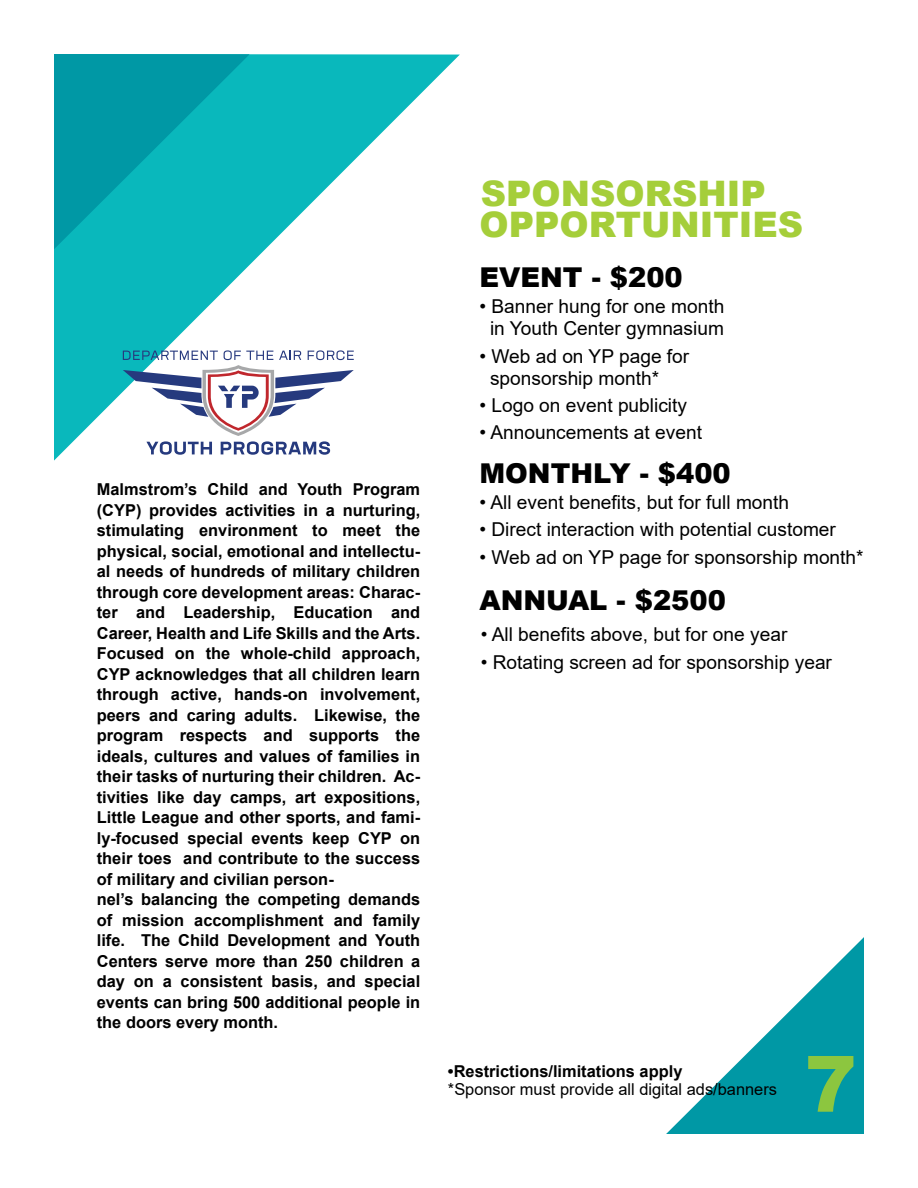
<style>
.page{position:relative;width:918px;height:1188px;background:#fff}
.page>*{position:absolute;margin:0;border:0;box-sizing:border-box;transform-origin:0 0}
.t1{font:900 77.85px "Arial";color:#8cc63f}
.t2{font:900 35.1px/31.3px "Arial";color:#a5ce3a}
.t3{font:900 27.3px "Arial";color:#000}
.t4{font:19.2px/27.3px "Arial";color:#000}
.t5{font:700 16.35px/20.5px "Arial";color:#000}
.t6{font:16.35px "Arial";color:#000}
</style>
<div class="page">
<svg style="left:666px;top:937px;width:198px;height:197px"></svg>
<svg style="left:54px;top:54px;width:406px;height:407px"></svg>
<svg style="left:54px;top:54px;width:196px;height:195px;background:#04a8b0"></svg>
<svg style="left:123px;top:350px;width:231px;height:105px"></svg>
<p class="t5" style="left:97px;top:481px;width:325px">Malmstrom’s Child and Youth Program (CYP) provides activities in a nurturing, stimulating environment to meet the physical, social, emotional and intellectu&shy;al needs of hundreds of military children through core development areas: Charac&shy;ter and Leadership, Education and Career, Health and Life Skills and the Arts.<br>Focused on the whole-child approach, CYP acknowledges that all children learn through active, hands-on involvement, peers and caring adults. Likewise, the program respects and supports the ideals, cultures and values of families in their tasks of nurturing their children. Ac&shy;tivities like day camps, art expositions, Little League and other sports, and fami&shy;ly-focused special events keep CYP on their toes and contribute to the success of military and civilian person-<br>nel’s balancing the competing demands of mission accomplishment and family life. The Child Development and Youth Centers serve more than 250 children a day on a consistent basis, and special events can bring 500 additional people in the doors every month.</p>
<h2 class="t2" style="left:479px;top:179px;width:325px">SPONSORSHIP<br>OPPORTUNITIES</h2>
<h3 class="t3" style="left:479px;top:266px;width:205px">EVENT - $200</h3>
<p class="t4" style="left:479px;top:298px;width:246px;line-height:21.9px;text-align:center">ï Banner hung for one month in Youth Center gymnasium</p>
<p class="t4" style="left:490px;top:347px;width:201px;line-height:21.9px;text-indent:-11px">ï Web ad on YP page for sponsorship month*</p>
<p class="t4" style="left:479px;top:393px;width:224px">ï Logo on event publicity<br>ï Announcements at event</p>
<h3 class="t3" style="left:479px;top:462px;width:253px">MONTHLY - $400</h3>
<p class="t4" style="left:479px;top:490px;width:386px">ï All event benefits, but for full month<br>ï Direct interaction with potential customer<br>ï Web ad on YP page for sponsorship month*</p>
<h3 class="t3" style="left:479px;top:589px;width:248px">ANNUAL - $2500</h3>
<p class="t4" style="left:481px;top:623px;width:353px">ï All benefits above, but for one year<br>ï Rotating screen ad for sponsorship year</p>
<p class="t5" style="left:448px;top:1063px;width:236px">ïRestrictions/limitations apply</p>
<p class="t6" style="left:448px;top:1083px;width:331px">*Sponsor must provide all digital ads/banners</p>
<h1 class="t1" style="left:805px;top:1052px;width:53px">7</h1>
</div>
